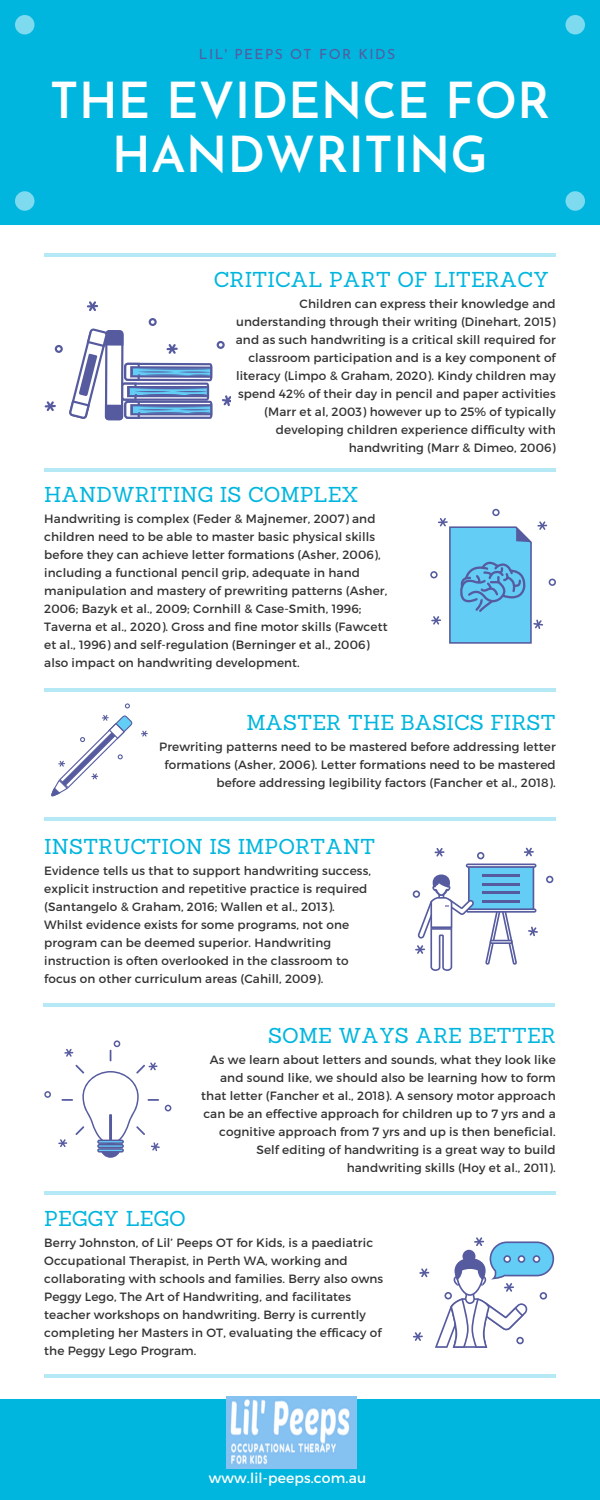
<style>
.page{position:relative;width:600px;height:1500px;background:#fff}
.page>*{position:absolute;margin:0;border:0;box-sizing:border-box;transform-origin:0 0}
.t1{font:600 49.5px/54px "Josefin Sans";color:#fff;text-align:center}
.t2{font:21px "Sanchez";color:#00b6de}
.t3{font:14px "Montserrat";letter-spacing:.01em;color:#fff}
.t4{font:14px "Josefin Sans";letter-spacing:.1em;color:#565b9f}
.t5{font:12px/18px "Montserrat";letter-spacing:.01em;color:#333}
</style>
<div class="page">
<div style="left:0;top:0;width:600px;height:225px;background:#00b6de"></div>
<div style="left:15px;top:15px;width:19px;height:19px;background:#7edaee;border-radius:50%"></div>
<div style="left:566px;top:15px;width:19px;height:19px;background:#7edaee;border-radius:50%"></div>
<div style="left:566px;top:191px;width:19px;height:20px;background:#7edaee;border-radius:50%"></div>
<div style="left:15px;top:191px;width:19px;height:20px;background:#7edaee;border-radius:50%"></div>
<hr style="left:44px;top:468px;width:512px;height:3px;background:#00b6de">
<hr style="left:44px;top:689px;width:512px;height:3px;background:#00b6de">
<hr style="left:44px;top:817px;width:512px;height:3px;background:#00b6de">
<hr style="left:43px;top:1004px;width:512px;height:3px;background:#00b6de">
<hr style="left:44px;top:1191px;width:512px;height:4px;background:#b4e9f5">
<svg style="left:430px;top:509px;width:126px;height:135px"></svg>
<hr style="left:44px;top:1374px;width:512px;height:4px;background:#b4e9f5">
<div style="left:0;top:1400px;width:600px;height:100px;background:#00b6de"></div>
<svg style="left:546px;top:876px;width:7px;height:7px"></svg>
<svg style="left:413px;top:848px;width:125px;height:123px"></svg>
<svg style="left:55px;top:345px;width:8px;height:8px"></svg>
<svg style="left:87px;top:301px;width:11px;height:10px"></svg>
<svg style="left:69px;top:318px;width:162px;height:102px"></svg>
<svg style="left:45px;top:401px;width:11px;height:10px"></svg>
<svg style="left:125px;top:703px;width:5px;height:5px"></svg>
<svg style="left:141px;top:731px;width:7px;height:6px"></svg>
<svg style="left:51px;top:715px;width:82px;height:81px"></svg>
<svg style="left:413px;top:1332px;width:10px;height:9px"></svg>
<svg style="left:435px;top:1237px;width:119px;height:111px"></svg>
<svg style="left:419px;top:1268px;width:10px;height:9px"></svg>
<svg style="left:44px;top:1091px;width:7px;height:7px"></svg>
<svg style="left:58px;top:1040px;width:113px;height:117px"></svg>
<hr style="left:44px;top:253px;width:512px;height:4px;background:#b4e9f5">
<img style="left:226px;top:1396px;width:131px;height:73px">
<p class="t4" style="left:199px;top:48px;width:198px">LIL' PEEPS OT FOR KIDS</p>
<p class="t1" style="left:50px;top:79px;width:502px">THE EVIDENCE FOR<br>HANDWRITING</p>
<p class="t2" style="left:214px;top:266px;width:337px">CRITICAL PART OF LITERACY</p>
<p class="t5" style="left:236px;top:294px;width:321px;text-align:right">Children can express their knowledge and understanding through their writing (Dinehart, 2015) and as such handwriting is a critical skill required for classroom participation and is a key component of literacy (Limpo &amp; Graham, 2020). Kindy children may spend 42% of their day in pencil and paper activities (Marr et al, 2003) however up to 25% of typically developing children experience difficulty with handwriting (Marr &amp; Dimeo, 2006)</p>
<p class="t2" style="left:44px;top:481px;width:316px">HANDWRITING IS COMPLEX</p>
<p class="t5" style="left:44px;top:509px;width:345px">Handwriting is complex (Feder &amp; Majnemer, 2007) and children need to be able to master basic physical skills before they can achieve letter formations (Asher, 2006), including a functional pencil grip, adequate in hand manipulation and mastery of prewriting patterns (Asher, 2006; Bazyk et al., 2009; Cornhill &amp; Case-Smith, 1996; Taverna et al., 2020). Gross and fine motor skills (Fawcett et al., 1996) and self-regulation (Berninger et al., 2006) also impact on handwriting development.</p>
<p class="t2" style="left:246px;top:709px;width:311px">MASTER THE BASICS FIRST</p>
<p class="t5" style="left:159px;top:737px;width:398px;text-align:right">Prewriting patterns need to be mastered before addressing letter formations (Asher, 2006). Letter formations need to be mastered before addressing legibility factors (Fancher et al., 2018).</p>
<p class="t2" style="left:44px;top:833px;width:333px">INSTRUCTION IS IMPORTANT</p>
<p class="t5" style="left:44px;top:861px;width:328px">Evidence tells us that to support handwriting success, explicit instruction and repetitive practice is required (Santangelo &amp; Graham, 2016; Wallen et al., 2013).<br>Whilst evidence exists for some programs, not one program can be deemed superior. Handwriting instruction is often overlooked in the classroom to focus on other curriculum areas (Cahill, 2009).</p>
<p class="t2" style="left:268px;top:1022px;width:289px">SOME WAYS ARE BETTER</p>
<p class="t5" style="left:201px;top:1050px;width:356px;text-align:right">As we learn about letters and sounds, what they look like and sound like, we should also be learning how to form that letter (Fancher et al., 2018). A sensory motor approach can be an effective approach for children up to 7 yrs and a cognitive approach from 7 yrs and up is then beneficial.<br>Self editing of handwriting is a great way to build handwriting skills (Hoy et al., 2011).</p>
<p class="t2" style="left:44px;top:1205px;width:143px">PEGGY LEGO</p>
<p class="t5" style="left:44px;top:1233px;width:341px">Berry Johnston, of Lil’ Peeps OT for Kids, is a paediatric Occupational Therapist, in Perth WA, working and collaborating with schools and families. Berry also owns Peggy Lego, The Art of Handwriting, and facilitates teacher workshops on handwriting. Berry is currently completing her Masters in OT, evaluating the efficacy of the Peggy Lego Program.</p>
<p class="t3" style="left:209px;top:1469px;width:159px">www.lil-peeps.com.au</p>
</div>
